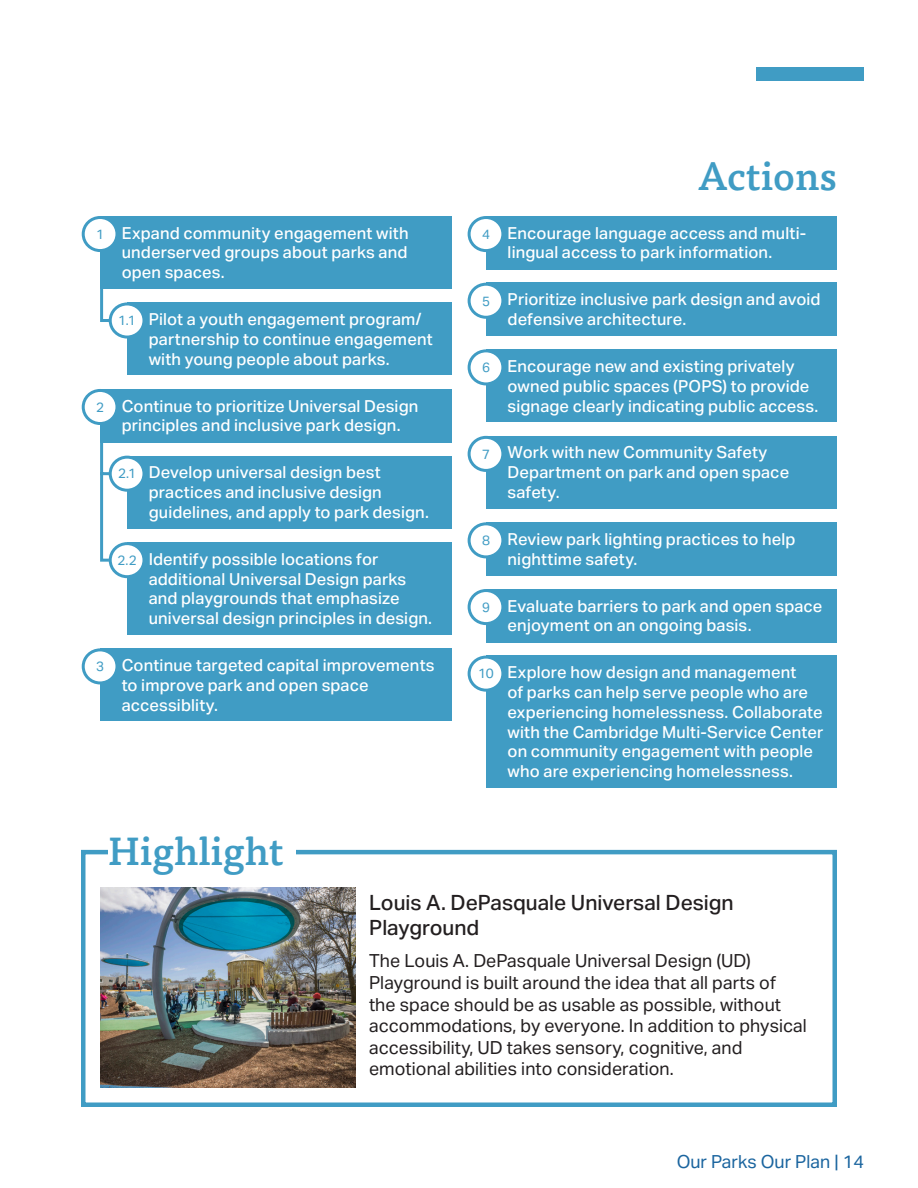
<style>
.page{position:relative;width:918px;height:1188px;background:#fff}
.page>*{position:absolute;margin:0;border:0;box-sizing:border-box;transform-origin:0 0}
.t1{font:500 39px "Tisa Pro";color:#409cc4}
.Highlight{font:500 21px/25.2px "Aktiv Grotesk";color:#231f20}
.Highlight-2{font:18px/21.6px "Aktiv Grotesk";color:#231f20}
.t2{font:18px "Aktiv Grotesk";color:#1b659f}
.t3{font:500 16.5px/19.8px "Aktiv Grotesk";letter-spacing:.01em;color:#fff}
.t4{font:13.5px "Aktiv Grotesk";color:#409cc4}
</style>
<div class="page">
<div style="left:757px;top:68px;width:107px;height:13px;background:#409cc4"></div>
<div style="left:486px;top:656px;width:351px;height:132px;background:#409cc4"></div>
<div style="left:469px;top:657px;width:34px;height:33px;background:#fff;border-radius:50%"></div>
<div style="left:468px;top:656px;width:36px;height:36px;border:3px solid #409cc4;border-radius:50%"></div>
<div style="left:486px;top:589px;width:351px;height:53px;background:#409cc4"></div>
<div style="left:469px;top:591px;width:34px;height:33px;background:#fff;border-radius:50%"></div>
<div style="left:468px;top:589px;width:36px;height:36px;border:3px solid #409cc4;border-radius:50%"></div>
<div style="left:486px;top:522px;width:351px;height:54px;background:#409cc4"></div>
<div style="left:469px;top:524px;width:34px;height:33px;background:#fff;border-radius:50%"></div>
<div style="left:468px;top:522px;width:36px;height:36px;border:3px solid #409cc4;border-radius:50%"></div>
<div style="left:486px;top:349px;width:351px;height:73px;background:#409cc4"></div>
<div style="left:469px;top:351px;width:34px;height:33px;background:#fff;border-radius:50%"></div>
<div style="left:468px;top:349px;width:36px;height:36px;border:3px solid #409cc4;border-radius:50%"></div>
<div style="left:486px;top:283px;width:351px;height:53px;background:#409cc4"></div>
<div style="left:469px;top:284px;width:34px;height:33px;background:#fff;border-radius:50%"></div>
<div style="left:468px;top:283px;width:36px;height:36px;border:3px solid #409cc4;border-radius:50%"></div>
<div style="left:100px;top:648px;width:351px;height:73px;background:#409cc4"></div>
<div style="left:83px;top:650px;width:34px;height:33px;background:#fff;border-radius:50%"></div>
<div style="left:82px;top:648px;width:36px;height:36px;border:3px solid #409cc4;border-radius:50%"></div>
<div style="left:486px;top:216px;width:351px;height:53px;background:#409cc4"></div>
<div style="left:469px;top:218px;width:34px;height:33px;background:#fff;border-radius:50%"></div>
<div style="left:468px;top:216px;width:36px;height:36px;border:3px solid #409cc4;border-radius:50%"></div>
<div style="left:100px;top:389px;width:351px;height:53px;background:#409cc4"></div>
<div style="left:127px;top:542px;width:324px;height:93px;background:#409cc4"></div>
<div style="left:110px;top:544px;width:34px;height:33px;background:#fff;border-radius:50%"></div>
<div style="left:109px;top:542px;width:36px;height:36px;border:3px solid #409cc4;border-radius:50%"></div>
<div style="left:127px;top:456px;width:324px;height:73px;background:#409cc4"></div>
<div style="left:110px;top:457px;width:34px;height:33px;background:#fff;border-radius:50%"></div>
<div style="left:109px;top:456px;width:36px;height:36px;border:3px solid #409cc4;border-radius:50%"></div>
<div style="left:83px;top:390px;width:34px;height:34px;background:#fff;border-radius:50%"></div>
<div style="left:82px;top:389px;width:36px;height:36px;border:3px solid #409cc4;border-radius:50%"></div>
<div style="left:100px;top:216px;width:351px;height:73px;background:#409cc4"></div>
<div style="left:83px;top:217px;width:34px;height:34px;background:#fff;border-radius:50%"></div>
<div style="left:82px;top:216px;width:36px;height:36px;border:3px solid #409cc4;border-radius:50%"></div>
<div style="left:127px;top:302px;width:324px;height:73px;background:#409cc4"></div>
<div style="left:110px;top:304px;width:34px;height:33px;background:#fff;border-radius:50%"></div>
<div style="left:109px;top:302px;width:36px;height:37px;border:3px solid #409cc4;border-radius:50%"></div>
<svg style="left:100px;top:289px;width:14px;height:35px"></svg>
<svg style="left:100px;top:442px;width:14px;height:121px"></svg>
<div style="left:81px;top:850px;width:756px;height:257px;border:4px solid #409cc4"></div>
<div style="left:108px;top:836px;width:188px;height:30px;background:#fff"></div>
<img style="left:100px;top:887px;width:256px;height:201px">
<div style="left:486px;top:436px;width:351px;height:73px;background:#409cc4"></div>
<div style="left:469px;top:437px;width:34px;height:33px;background:#fff;border-radius:50%"></div>
<div style="left:468px;top:436px;width:36px;height:36px;border:3px solid #409cc4;border-radius:50%"></div>
<p class="t4" style="left:96px;top:226px;width:9px">1</p>
<p class="t3" style="left:122px;top:223px;width:288px;text-align:justify">Expand community engagement with underserved groups about parks and open spaces.</p>
<p class="t4" style="left:118px;top:313px;width:19px">1.1</p>
<p class="t3" style="left:149px;top:309px;width:286px">Pilot a youth engagement program/ partnership to continue engagement with young people about parks.</p>
<p class="t4" style="left:96px;top:399px;width:9px">2</p>
<p class="t3" style="left:122px;top:396px;width:298px">Continue to prioritize Universal Design principles and inclusive park design.</p>
<p class="t4" style="left:118px;top:466px;width:20px">2.1</p>
<p class="t3" style="left:149px;top:463px;width:282px">Develop universal design best practices and inclusive design guidelines, and apply to park design.</p>
<p class="t4" style="left:117px;top:552px;width:21px">2.2</p>
<p class="t3" style="left:149px;top:549px;width:285px">Identify possible locations for additional Universal Design parks and playgrounds that emphasize universal design principles in design.</p>
<p class="t4" style="left:96px;top:659px;width:9px">3</p>
<p class="t3" style="left:122px;top:655px;width:314px">Continue targeted capital improvements to improve park and open space accessiblity.</p>
<p class="t1" style="left:108px;top:821px;width:177px">Highlight</p>
<p class="t1" style="left:698px;top:147px;width:141px">Actions</p>
<p class="t4" style="left:482px;top:226px;width:9px">4</p>
<p class="t3" style="left:508px;top:223px;width:300px">Encourage language access and multi&shy;lingual access to park information.</p>
<p class="t4" style="left:482px;top:293px;width:9px">5</p>
<p class="t3" style="left:508px;top:290px;width:314px">Prioritize inclusive park design and avoid defensive architecture.</p>
<p class="t4" style="left:482px;top:360px;width:9px">6</p>
<p class="t3" style="left:508px;top:356px;width:312px">Encourage new and existing privately owned public spaces (POPS) to provide signage clearly indicating public access.</p>
<p class="t4" style="left:482px;top:446px;width:9px">7</p>
<p class="t3" style="left:508px;top:443px;width:283px">Work with new Community Safety<br>Department on park and open space safety.</p>
<p class="t4" style="left:482px;top:533px;width:9px">8</p>
<p class="t3" style="left:508px;top:529px;width:289px">Review park lighting practices to help nighttime safety.</p>
<p class="t4" style="left:482px;top:599px;width:9px">9</p>
<p class="t3" style="left:508px;top:596px;width:316px">Evaluate barriers to park and open space enjoyment on an ongoing basis.</p>
<p class="t4" style="left:478px;top:666px;width:17px">10</p>
<p class="t3" style="left:508px;top:663px;width:317px">Explore how design and management<br>of parks can help serve people who are experiencing homelessness. Collaborate with the Cambridge Multi-Service Center on community engagement with people who are experiencing homelessness.</p>
<p class="Highlight" style="left:369px;top:890px;width:366px">Louis A. DePasquale Universal Design<br>Playground</p>
<p class="Highlight-2" style="left:369px;top:950px;width:439px">The Louis A. DePasquale Universal Design (UD)<br>Playground is built around the idea that all parts of the space should be as usable as possible, without accommodations, by everyone. In addition to physical accessibility, UD takes sensory, cognitive, and emotional abilities into consideration.</p>
<p class="t2" style="left:677px;top:1152px;width:189px">Our Parks Our Plan | 14</p>
</div>
